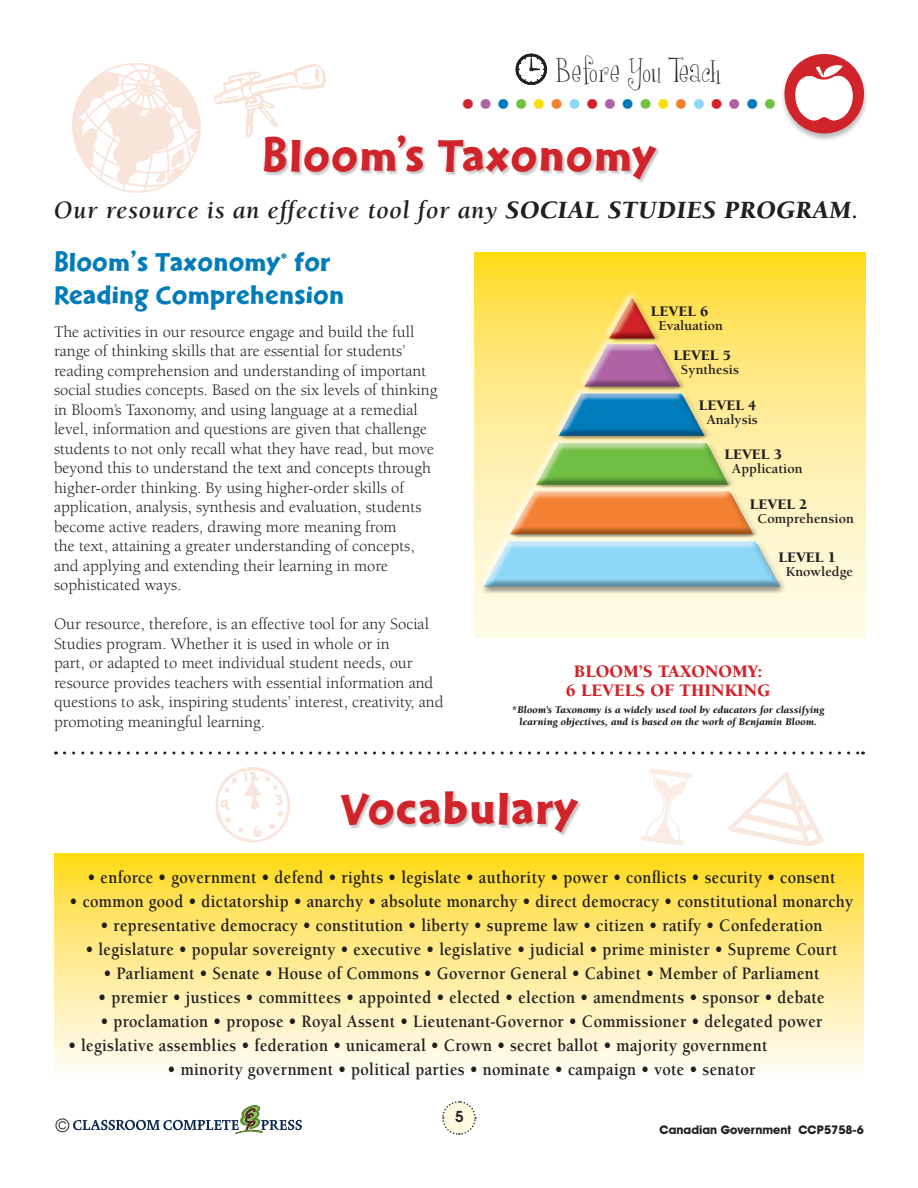
<style>
.page{position:relative;width:918px;height:1188px;background:#fff}
.page>*{position:absolute;margin:0;border:0;box-sizing:border-box;transform-origin:0 0}
.TG_Main_Header{font:46.5px "Cal Sans Heavy KA";letter-spacing:.03em;color:#d1232a}
.t1{font:700 42px "Futura";color:#d1232a}
.t2{font:31.5px "Girlsare Weird";letter-spacing:.01em;color:#231f20}
.TG_Purple_Cal_Subhea{font:27px "Cal Sans Heavy KB";letter-spacing:.015em;color:#007bba}
.TG_Main_Subheader{font:italic 700 25.5px "Berkeley";letter-spacing:.03em;color:#231f20}
.Vocabulary_Entries{font:700 18px "Berkeley";letter-spacing:.02em;color:#231f20;scale:.9 1}
.TG_Blue_Small_Subhea{font:900 18px "Berkeley";letter-spacing:.005em;color:#d1232a}
.t3{font:18px "Avant Garde";color:#231f20}
.TG_Regular_Paragraph{font:16.5px/19.5px "Berkeley";color:#231f20}
.TG_Blue_Small_Subhea-2{font:900 15px "Berkeley";letter-spacing:.005em;color:#231f20}
.t4{font:600 15px "Avant Garde";color:#231f20}
.TG_Blue_Small_Subhea-3{font:700 14.1px "Berkeley";letter-spacing:.005em;color:#231f20}
.t5{font:700 12px "Avant Garde IT Cby BT";color:#231f20}
.TG_Regular_Paragraph-2{font:italic 900 10.5px "Berkeley";letter-spacing:.015em;color:#231f20}
.s1{color:#af63a5}
.s2{color:#007bba}
.s3{color:#71bf44}
.s4{color:#ffdb0a}
.s5{color:#f48032}
.s6{color:#8dd7f7}
.s7{font-weight:900}
</style>
<div class="page">
<svg style="left:442px;top:1101px;width:35px;height:34px"></svg>
<div style="left:780px;top:54px;width:89px;height:88px;background:#231f20;opacity:.3"></div>
<div style="left:784px;top:54px;width:80px;height:80px;background:#d1232a;border-radius:50%"></div>
<svg style="left:795px;top:65px;width:58px;height:56px"></svg>
<svg style="left:516px;top:54px;width:31px;height:31px"></svg>
<svg style="left:73px;top:1106px;width:229px;height:28px"></svg>
<svg style="left:829px;top:252px;width:37px;height:386px"></svg>
<img style="left:474px;top:252px;width:355px;height:386px">
<svg style="left:54px;top:854px;width:810px;height:218px"></svg>
<div style="left:341px;top:792px;width:242px;height:45px;background:#231f20;opacity:.25"></div>
<div style="left:265px;top:136px;width:396px;height:48px;background:#231f20;opacity:.25"></div>
<svg style="left:64px;top:751px;width:799px;height:3px"></svg>
<svg style="left:72px;top:63px;width:254px;height:130px"></svg>
<svg style="left:728px;top:772px;width:96px;height:74px"></svg>
<svg style="left:640px;top:768px;width:53px;height:78px"></svg>
<svg style="left:215px;top:767px;width:75px;height:76px"></svg>
<h3 class="t2" style="left:556px;top:53px;width:166px">Before You Teach</h3>
<h2 class="t1" style="left:461px;top:65px;width:318px">.<span class="s1">.</span><span class="s2">.</span><span class="s3">.</span><span class="s4">.</span><span class="s5">.</span><span class="s6">.</span>.<span class="s1">.</span><span class="s2">.</span><span class="s3">.</span><span class="s4">.</span><span class="s5">.</span><span class="s6">.</span>.<span class="s1">.</span><span class="s2">.</span><span class="s3">.</span></h2>
<p class="TG_Main_Header" style="left:262px;top:129px;width:395px">Bloom’s Taxonomy</p>
<p class="TG_Main_Subheader" style="left:54px;top:197px;width:806px">Our resource is an effective tool for any <span class="s7">SOCIAL STUDIES PROGRAM</span>.</p>
<p class="TG_Purple_Cal_Subhea" style="left:54px;top:247px;width:278px">Bloom’s Taxonomy<sup>*</sup> for</p>
<p class="TG_Purple_Cal_Subhea" style="left:54px;top:279px;width:291px">Reading Comprehension</p>
<p class="TG_Regular_Paragraph" style="left:54px;top:322px;width:385px">The activities in our resource engage and build the full range of thinking skills that are essential for students’ reading comprehension and understanding of important social studies concepts. Based on the six levels of thinking in Bloom’s Taxonomy, and using language at a remedial level, information and questions are given that challenge students to not only recall what they have read, but move beyond this to understand the text and concepts through higher-order thinking. By using higher-order skills of application, analysis, synthesis and evaluation, students become active readers, drawing more meaning from<br>the text, attaining a greater understanding of concepts, and applying and extending their learning in more sophisticated ways.</p>
<p class="TG_Regular_Paragraph" style="left:54px;top:615px;width:391px">Our resource, therefore, is an effective tool for any Social Studies program. Whether it is used in whole or in<br>part, or adapted to meet individual student needs, our resource provides teachers with essential information and questions to ask, inspiring students’ interest, creativity, and promoting meaningful learning.</p>
<p class="TG_Blue_Small_Subhea-2" style="left:651px;top:303px;width:59px">LEVEL 6</p>
<p class="TG_Blue_Small_Subhea-3" style="left:658px;top:318px;width:66px">Evaluation</p>
<p class="TG_Blue_Small_Subhea-2" style="left:673px;top:347px;width:59px">LEVEL 5</p>
<p class="TG_Blue_Small_Subhea-3" style="left:681px;top:362px;width:60px">Synthesis</p>
<p class="TG_Blue_Small_Subhea-2" style="left:699px;top:398px;width:59px">LEVEL 4</p>
<p class="TG_Blue_Small_Subhea-3" style="left:706px;top:412px;width:53px">Analysis</p>
<p class="TG_Blue_Small_Subhea-2" style="left:724px;top:447px;width:59px">LEVEL 3</p>
<p class="TG_Blue_Small_Subhea-3" style="left:732px;top:462px;width:72px">Application</p>
<p class="TG_Blue_Small_Subhea-2" style="left:750px;top:496px;width:59px">LEVEL 2</p>
<p class="TG_Blue_Small_Subhea-3" style="left:757px;top:511px;width:98px">Comprehension</p>
<p class="TG_Blue_Small_Subhea-2" style="left:778px;top:549px;width:59px">LEVEL 1</p>
<p class="TG_Blue_Small_Subhea-3" style="left:786px;top:564px;width:69px">Knowledge</p>
<p class="TG_Blue_Small_Subhea" style="left:574px;top:661px;width:190px">BLOOM’S TAXONOMY:</p>
<p class="TG_Blue_Small_Subhea" style="left:566px;top:681px;width:206px">6 LEVELS OF THINKING</p>
<p class="TG_Regular_Paragraph-2" style="left:512px;top:704px;width:314px">*Bloom’s Taxonomy is a widely used tool by educators for classifying</p>
<p class="TG_Regular_Paragraph-2" style="left:519px;top:716px;width:299px">learning objectives, and is based on the work of Benjamin Bloom.</p>
<p class="TG_Main_Header" style="left:341px;top:782px;width:238px">Vocabulary</p>
<p class="Vocabulary_Entries" style="left:87px;top:868px;width:833px">• enforce • government • defend • rights • legislate • authority • power • conflicts • security • consent</p>
<p class="Vocabulary_Entries" style="left:70px;top:892px;width:872px">• common good • dictatorship • anarchy • absolute monarchy • direct democracy • constitutional monarchy</p>
<p class="Vocabulary_Entries" style="left:101px;top:916px;width:804px">• representative democracy • constitution • liberty • supreme law • citizen • ratify • Confederation</p>
<p class="Vocabulary_Entries" style="left:85px;top:940px;width:837px">• legislature • popular sovereignty • executive • legislative • judicial • prime minister • Supreme Court</p>
<p class="Vocabulary_Entries" style="left:103px;top:964px;width:797px">• Parliament • Senate • House of Commons • Governor General • Cabinet • Member of Parliament</p>
<p class="Vocabulary_Entries" style="left:98px;top:988px;width:809px">• premier • justices • committees • appointed • elected • election • amendments • sponsor • debate</p>
<p class="Vocabulary_Entries" style="left:100px;top:1012px;width:804px">• proclamation • propose • Royal Assent • Lieutenant-Governor • Commissioner • delegated power</p>
<p class="Vocabulary_Entries" style="left:68px;top:1036px;width:779px">• legislative assemblies • federation • unicameral • Crown • secret ballot • majority government</p>
<p class="Vocabulary_Entries" style="left:168px;top:1060px;width:655px">• minority government • political parties • nominate • campaign • vote • senator</p>
<p class="t4" style="left:455px;top:1107px;width:10px">5</p>
<p class="t3" style="left:56px;top:1114px;width:15px">©</p>
<p class="t5" style="left:660px;top:1122px;width:206px">Canadian Government CCP5758-6</p>
</div>
